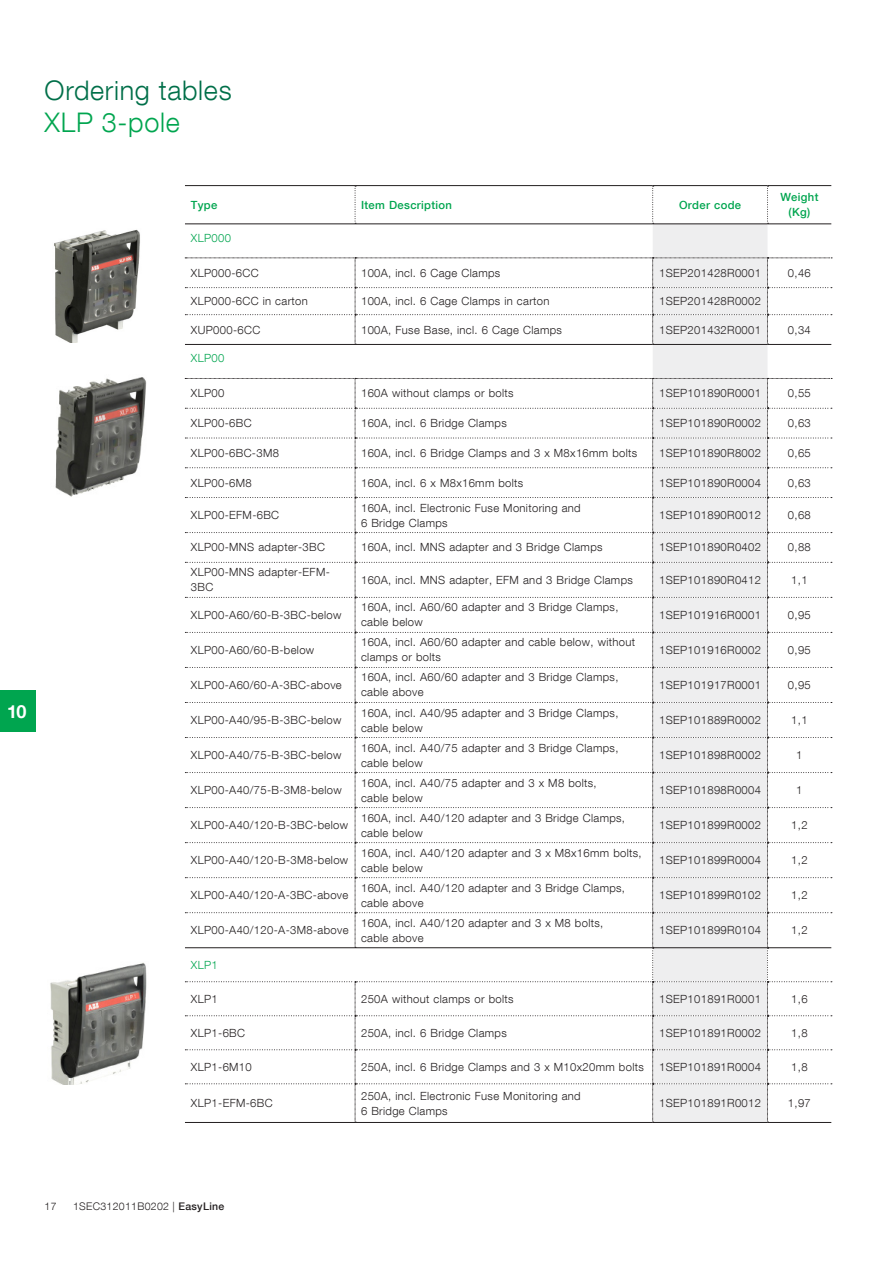
<style>
.page{position:relative;width:893px;height:1263px;background:#fff}
.page>*{position:absolute;margin:0;border:0;box-sizing:border-box;transform-origin:0 0}
.Smaller_page_headlin{font:300 27px "ABB Neue Helvetica";letter-spacing:.025em;color:#006f49}
.Smaller_page_headlin-2{font:300 27px "ABB Neue Helvetica";letter-spacing:.025em;color:#00a54f}
.Body_text{font:700 18px "ABB Neue Helvetica";color:#fff}
.t1{font:300 11.25px/15px "ABB Neue Helvetica";letter-spacing:.03em;color:#231f20}
.t2{font:500 11.25px "ABB Neue Helvetica";letter-spacing:.03em;color:#00a54f}
.t3{font:300 11.25px "ABB Neue Helvetica";letter-spacing:.03em;color:#00a54f}
.t4{font:300 10.5px "ABB Neue Helvetica";letter-spacing:.03em;color:#231f20}
.s1{font-weight:500}
</style>
<div class="page">
<div style="left:653px;top:225px;width:114px;height:153px;background:#eeeeef"></div>
<hr style="left:185px;top:185px;width:170px;height:1px;background:#231f20">
<hr style="left:355px;top:185px;width:298px;height:1px;background:#231f20">
<hr style="left:653px;top:185px;width:114px;height:1px;background:#231f20">
<hr style="left:767px;top:185px;width:64px;height:1px;background:#231f20">
<hr style="left:185px;top:224px;width:170px;height:1px;background:#231f20">
<hr style="left:355px;top:224px;width:298px;height:1px;background:#231f20">
<hr style="left:653px;top:224px;width:114px;height:1px;background:#231f20">
<hr style="left:767px;top:224px;width:64px;height:1px;background:#231f20">
<svg style="left:185px;top:258px;width:647px;height:87px"></svg>
<svg style="left:185px;top:378px;width:647px;height:745px"></svg>
<svg style="left:355px;top:186px;width:1px;height:38px"></svg>
<svg style="left:652px;top:186px;width:2px;height:38px"></svg>
<svg style="left:767px;top:186px;width:1px;height:38px"></svg>
<img style="left:54px;top:229px;width:86px;height:114px">
<img style="left:55px;top:377px;width:92px;height:120px">
<img style="left:50px;top:962px;width:97px;height:122px">
<div style="left:0;top:691px;width:35px;height:41px;background:#00a54f"></div>
<p class="Smaller_page_headlin" style="left:45px;top:74px;width:189px">Ordering tables</p>
<p class="Smaller_page_headlin-2" style="left:45px;top:105px;width:137px">XLP 3-pole</p>
<p class="Body_text" style="left:7px;top:700px;width:21px">10</p>
<p class="t2" style="left:191px;top:198px;width:28px">Type</p>
<p class="t2" style="left:361px;top:198px;width:93px">Item Description</p>
<p class="t2" style="left:679px;top:198px;width:64px">Order code</p>
<p class="t2" style="left:780px;top:190px;width:40px">Weight</p>
<p class="t2" style="left:789px;top:205px;width:23px">(Kg)</p>
<p class="t3" style="left:191px;top:231px;width:42px">XLP000</p>
<p class="t1" style="left:191px;top:265px;width:69px">XLP000-6CC</p>
<p class="t1" style="left:361px;top:265px;width:141px">100A, incl. 6 Cage Clamps</p>
<p class="t1" style="left:659px;top:265px;width:103px">1SEP201428R0001</p>
<p class="t1" style="left:788px;top:265px;width:24px">0,46</p>
<p class="t1" style="left:191px;top:293px;width:118px">XLP000-6CC in carton</p>
<p class="t1" style="left:361px;top:293px;width:190px">100A, incl. 6 Cage Clamps in carton</p>
<p class="t1" style="left:659px;top:293px;width:103px">1SEP201428R0002</p>
<p class="t1" style="left:191px;top:322px;width:71px">XUP000-6CC</p>
<p class="t1" style="left:361px;top:322px;width:202px">100A, Fuse Base, incl. 6 Cage Clamps</p>
<p class="t1" style="left:659px;top:322px;width:103px">1SEP201432R0001</p>
<p class="t1" style="left:788px;top:322px;width:24px">0,34</p>
<p class="t3" style="left:191px;top:351px;width:35px">XLP00</p>
<p class="t1" style="left:191px;top:386px;width:35px">XLP00</p>
<p class="t1" style="left:361px;top:386px;width:154px">160A without clamps or bolts</p>
<p class="t1" style="left:659px;top:386px;width:103px">1SEP101890R0001</p>
<p class="t1" style="left:788px;top:386px;width:24px">0,55</p>
<p class="t1" style="left:191px;top:415px;width:62px">XLP00-6BC</p>
<p class="t1" style="left:361px;top:415px;width:147px">160A, incl. 6 Bridge Clamps</p>
<p class="t1" style="left:659px;top:415px;width:103px">1SEP101890R0002</p>
<p class="t1" style="left:788px;top:415px;width:24px">0,63</p>
<p class="t1" style="left:191px;top:445px;width:90px">XLP00-6BC-3M8</p>
<p class="t1" style="left:361px;top:445px;width:278px">160A, incl. 6 Bridge Clamps and 3 x M8x16mm bolts</p>
<p class="t1" style="left:659px;top:445px;width:103px">1SEP101890R8002</p>
<p class="t1" style="left:788px;top:445px;width:24px">0,65</p>
<p class="t1" style="left:191px;top:475px;width:62px">XLP00-6M8</p>
<p class="t1" style="left:361px;top:475px;width:164px">160A, incl. 6 x M8x16mm bolts</p>
<p class="t1" style="left:659px;top:475px;width:103px">1SEP101890R0004</p>
<p class="t1" style="left:788px;top:475px;width:24px">0,63</p>
<p class="t1" style="left:191px;top:507px;width:90px">XLP00-EFM-6BC</p>
<p class="t1" style="left:361px;top:500px;width:221px">160A, incl. Electronic Fuse Monitoring and</p>
<p class="t1" style="left:361px;top:515px;width:88px">6 Bridge Clamps</p>
<p class="t1" style="left:659px;top:507px;width:103px">1SEP101890R0012</p>
<p class="t1" style="left:788px;top:507px;width:24px">0,68</p>
<p class="t1" style="left:191px;top:540px;width:135px">XLP00-MNS adapter-3BC</p>
<p class="t1" style="left:361px;top:540px;width:243px">160A, incl. MNS adapter and 3 Bridge Clamps</p>
<p class="t1" style="left:659px;top:540px;width:103px">1SEP101890R0402</p>
<p class="t1" style="left:788px;top:540px;width:24px">0,88</p>
<p class="t1" style="left:191px;top:565px;width:140px">XLP00-MNS adapter-EFM-<br>3BC</p>
<p class="t1" style="left:361px;top:572px;width:273px">160A, incl. MNS adapter, EFM and 3 Bridge Clamps</p>
<p class="t1" style="left:659px;top:572px;width:103px">1SEP101890R0412</p>
<p class="t1" style="left:791px;top:572px;width:18px">1,1</p>
<p class="t1" style="left:191px;top:607px;width:152px">XLP00-A60/60-B-3BC-below</p>
<p class="t1" style="left:361px;top:600px;width:259px">160A, incl. A60/60 adapter and 3 Bridge Clamps,</p>
<p class="t1" style="left:361px;top:615px;width:63px">cable below</p>
<p class="t1" style="left:659px;top:607px;width:103px">1SEP101916R0001</p>
<p class="t1" style="left:788px;top:607px;width:24px">0,95</p>
<p class="t1" style="left:191px;top:642px;width:125px">XLP00-A60/60-B-below</p>
<p class="t1" style="left:361px;top:635px;width:276px">160A, incl. A60/60 adapter and cable below, without clamps or bolts</p>
<p class="t1" style="left:659px;top:642px;width:103px">1SEP101916R0002</p>
<p class="t1" style="left:788px;top:642px;width:24px">0,95</p>
<p class="t1" style="left:191px;top:677px;width:152px">XLP00-A60/60-A-3BC-above</p>
<p class="t1" style="left:361px;top:670px;width:259px">160A, incl. A60/60 adapter and 3 Bridge Clamps,</p>
<p class="t1" style="left:361px;top:685px;width:64px">cable above</p>
<p class="t1" style="left:659px;top:677px;width:103px">1SEP101917R0001</p>
<p class="t1" style="left:788px;top:677px;width:24px">0,95</p>
<p class="t1" style="left:191px;top:712px;width:152px">XLP00-A40/95-B-3BC-below</p>
<p class="t1" style="left:361px;top:705px;width:259px">160A, incl. A40/95 adapter and 3 Bridge Clamps,</p>
<p class="t1" style="left:361px;top:720px;width:63px">cable below</p>
<p class="t1" style="left:659px;top:712px;width:103px">1SEP101889R0002</p>
<p class="t1" style="left:791px;top:712px;width:18px">1,1</p>
<p class="t1" style="left:191px;top:747px;width:152px">XLP00-A40/75-B-3BC-below</p>
<p class="t1" style="left:361px;top:740px;width:259px">160A, incl. A40/75 adapter and 3 Bridge Clamps,</p>
<p class="t1" style="left:361px;top:755px;width:63px">cable below</p>
<p class="t1" style="left:659px;top:747px;width:103px">1SEP101898R0002</p>
<p class="t1" style="left:796px;top:747px;width:8px">1</p>
<p class="t1" style="left:191px;top:782px;width:152px">XLP00-A40/75-B-3M8-below</p>
<p class="t1" style="left:361px;top:775px;width:237px">160A, incl. A40/75 adapter and 3 x M8 bolts,</p>
<p class="t1" style="left:361px;top:790px;width:63px">cable below</p>
<p class="t1" style="left:659px;top:782px;width:103px">1SEP101898R0004</p>
<p class="t1" style="left:796px;top:782px;width:8px">1</p>
<p class="t1" style="left:191px;top:817px;width:159px">XLP00-A40/120-B-3BC-below</p>
<p class="t1" style="left:361px;top:810px;width:266px">160A, incl. A40/120 adapter and 3 Bridge Clamps,</p>
<p class="t1" style="left:361px;top:825px;width:63px">cable below</p>
<p class="t1" style="left:659px;top:817px;width:103px">1SEP101899R0002</p>
<p class="t1" style="left:791px;top:817px;width:18px">1,2</p>
<p class="t1" style="left:191px;top:852px;width:159px">XLP00-A40/120-B-3M8-below</p>
<p class="t1" style="left:361px;top:845px;width:282px">160A, incl. A40/120 adapter and 3 x M8x16mm bolts,</p>
<p class="t1" style="left:361px;top:860px;width:63px">cable below</p>
<p class="t1" style="left:659px;top:852px;width:103px">1SEP101899R0004</p>
<p class="t1" style="left:791px;top:852px;width:18px">1,2</p>
<p class="t1" style="left:191px;top:887px;width:159px">XLP00-A40/120-A-3BC-above</p>
<p class="t1" style="left:361px;top:880px;width:266px">160A, incl. A40/120 adapter and 3 Bridge Clamps,</p>
<p class="t1" style="left:361px;top:895px;width:64px">cable above</p>
<p class="t1" style="left:659px;top:887px;width:103px">1SEP101899R0102</p>
<p class="t1" style="left:791px;top:887px;width:18px">1,2</p>
<p class="t1" style="left:191px;top:922px;width:159px">XLP00-A40/120-A-3M8-above</p>
<p class="t1" style="left:361px;top:915px;width:244px">160A, incl. A40/120 adapter and 3 x M8 bolts,</p>
<p class="t1" style="left:361px;top:930px;width:64px">cable above</p>
<p class="t1" style="left:659px;top:922px;width:103px">1SEP101899R0104</p>
<p class="t1" style="left:791px;top:922px;width:18px">1,2</p>
<p class="t3" style="left:191px;top:958px;width:28px">XLP1</p>
<p class="t1" style="left:191px;top:991px;width:28px">XLP1</p>
<p class="t1" style="left:361px;top:991px;width:154px">250A without clamps or bolts</p>
<p class="t1" style="left:659px;top:991px;width:103px">1SEP101891R0001</p>
<p class="t1" style="left:791px;top:991px;width:18px">1,6</p>
<p class="t1" style="left:191px;top:1025px;width:56px">XLP1-6BC</p>
<p class="t1" style="left:361px;top:1025px;width:147px">250A, incl. 6 Bridge Clamps</p>
<p class="t1" style="left:659px;top:1025px;width:103px">1SEP101891R0002</p>
<p class="t1" style="left:791px;top:1025px;width:18px">1,8</p>
<p class="t1" style="left:191px;top:1059px;width:62px">XLP1-6M10</p>
<p class="t1" style="left:361px;top:1059px;width:284px">250A, incl. 6 Bridge Clamps and 3 x M10x20mm bolts</p>
<p class="t1" style="left:659px;top:1059px;width:103px">1SEP101891R0004</p>
<p class="t1" style="left:791px;top:1059px;width:18px">1,8</p>
<p class="t1" style="left:191px;top:1095px;width:83px">XLP1-EFM-6BC</p>
<p class="t1" style="left:361px;top:1088px;width:221px">250A, incl. Electronic Fuse Monitoring and</p>
<p class="t1" style="left:361px;top:1103px;width:88px">6 Bridge Clamps</p>
<p class="t1" style="left:659px;top:1095px;width:103px">1SEP101891R0012</p>
<p class="t1" style="left:788px;top:1095px;width:24px">1,97</p>
<p class="t4" style="left:45px;top:1199px;width:13px">17</p>
<p class="t4" style="left:73px;top:1199px;width:153px">1SEC312011B0202 | <span class="s1">EasyLine</span></p>
</div>
